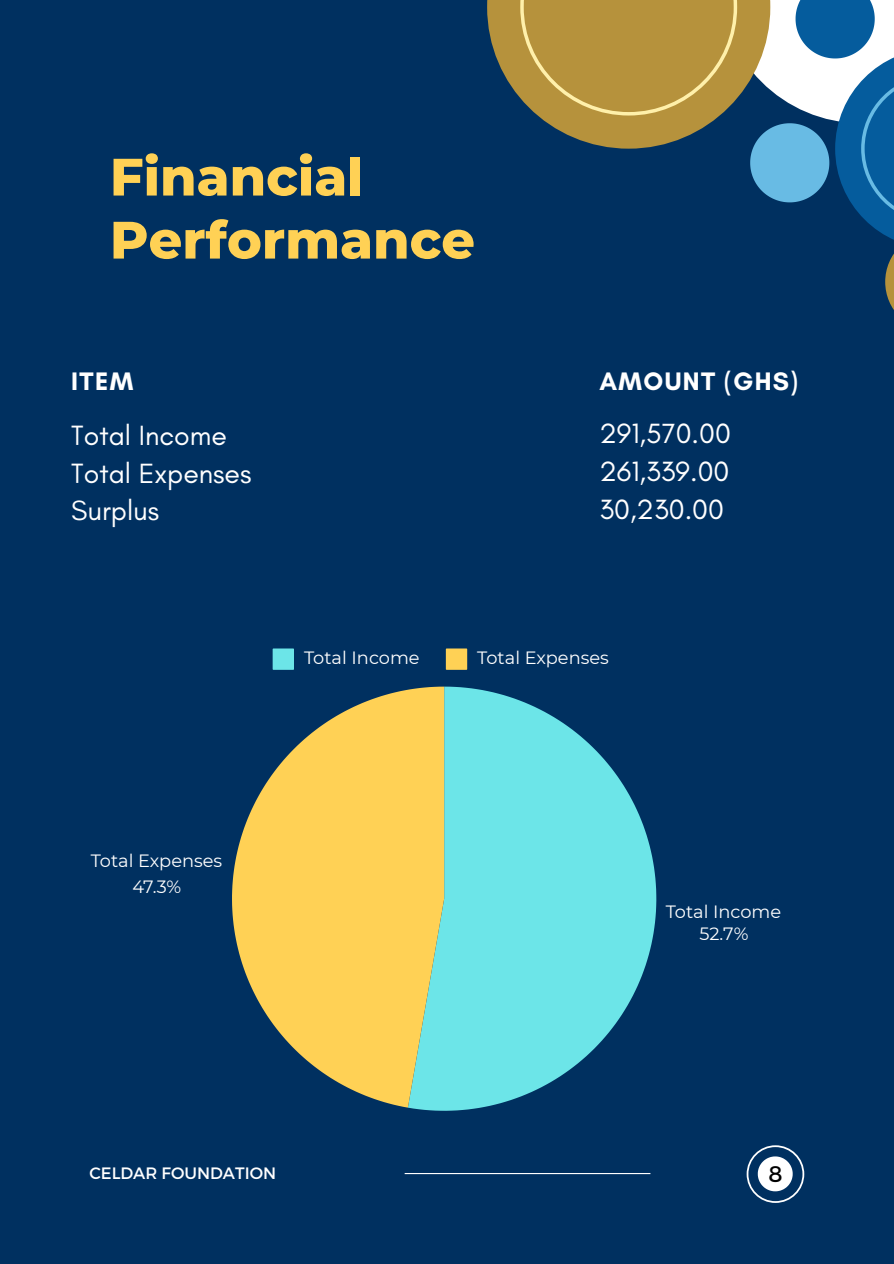
<style>
.page{position:relative;width:894px;height:1264px;background:#fff}
.page>*{position:absolute;margin:0;border:0;box-sizing:border-box;transform-origin:0 0}
.t1{font:800 52.5px/63px "Montserrat";color:#ffd155}
.t2{font:28.35px/37.8px "Glacial Indifference";color:#fff}
.t3{font:700 25.8px "Glacial Indifference";letter-spacing:.05em;color:#fff}
.t4{font:22.5px "Montserrat";color:#000}
.t5{font:17.7px/22.2px "Montserrat";color:#fff;text-align:center}
.t6{font:16.5px "Montserrat";color:#fff}
</style>
<div class="page">
<div style="left:0;top:0;width:893px;height:1263px;background:#003060"></div>
<svg style="left:746px;top:1145px;width:57px;height:57px"></svg>
<hr style="left:404px;top:1172px;width:246px;height:2px;background:#fff">
<svg style="left:487px;top:0;width:406px;height:309px"></svg>
<svg style="left:272px;top:648px;width:22px;height:22px"></svg>
<svg style="left:445px;top:648px;width:22px;height:22px"></svg>
<svg style="left:408px;top:686px;width:248px;height:424px;fill:#6ce5e8"></svg>
<svg style="left:232px;top:686px;width:212px;height:421px;fill:#ffd155"></svg>
<p class="t1" style="left:110px;top:145px;width:366px">Financial<br>Performance</p>
<h3 class="t3" style="left:71px;top:365px;width:63px">ITEM</h3>
<h2 class="t2" style="left:71px;top:416px;width:182px">Total Income<br>Total Expenses<br>Surplus</h2>
<h2 class="t3" style="left:599px;top:365px;width:200px">AMOUNT (GHS)</h2>
<p class="t2" style="left:599px;top:414px;width:133px;text-align:justify">291,570.00<br>261,339.00<br>30,230.00</p>
<p class="t5" style="left:91px;top:848px;width:133px;line-height:25.5px">Total Expenses<br>47.3%</p>
<p class="t5" style="left:304px;top:646px;width:117px">Total Income</p>
<p class="t5" style="left:477px;top:646px;width:133px">Total Expenses</p>
<p class="t5" style="left:665px;top:900px;width:117px">Total Income<br>52.7%</p>
<h3 class="t6" style="left:89px;top:1162px;width:188px">CELDAR FOUNDATION</h3>
<h1 class="t4" style="left:768px;top:1159px;width:16px">8</h1>
</div>
